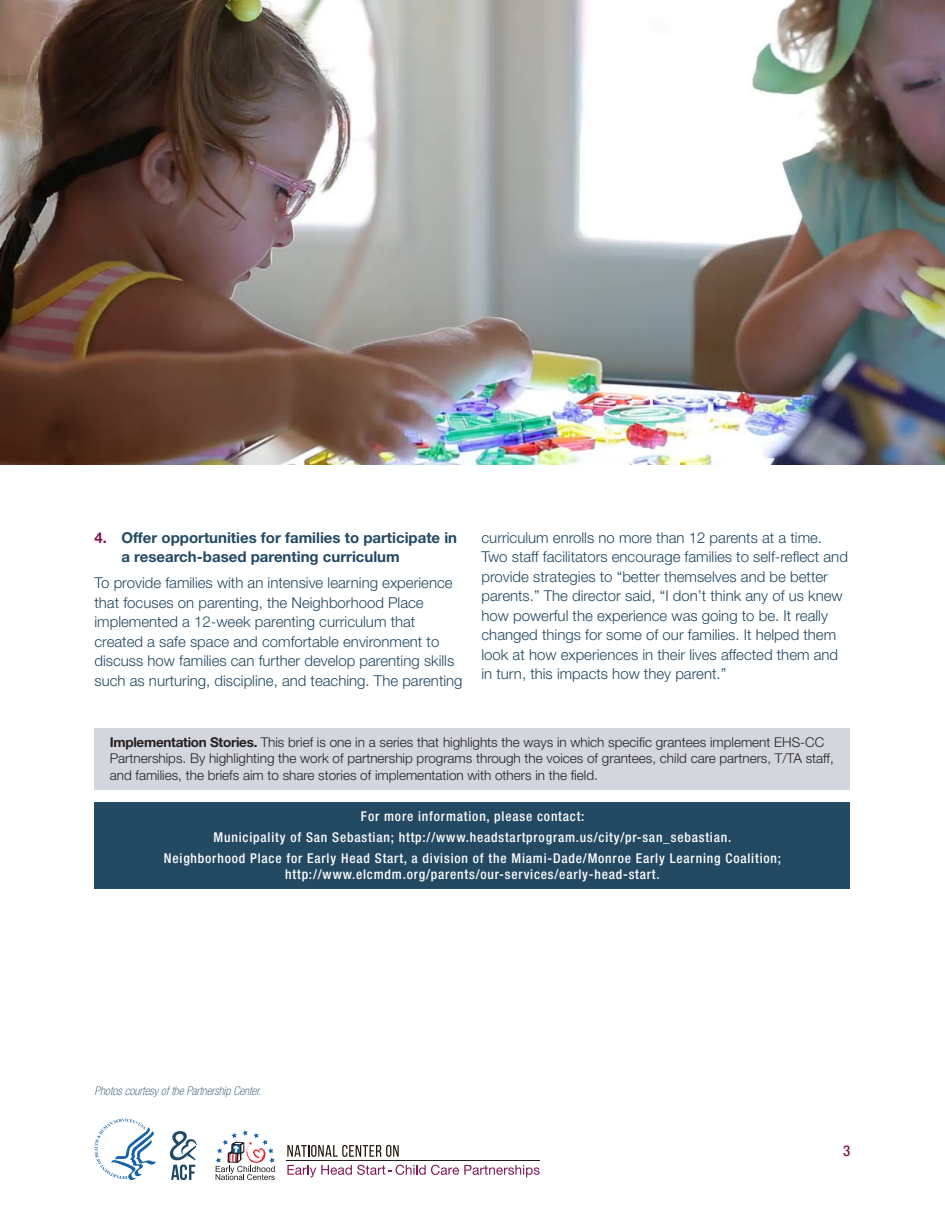
<style>
.page{position:relative;width:945px;height:1215px;background:#fff}
.page>*{position:absolute;margin:0;border:0;box-sizing:border-box;transform-origin:0 0}
.t1{font:300 15px/19.5px "Helvetica Neue LT Std";color:#234963}
.t2{font:700 15px/19.5px "Helvetica Neue LT Std";color:#234963}
.t3{font:500 condensed 15px "Helvetica Neue LT Std";color:#811955}
.t4{font:300 13.5px/16.2px "Helvetica Neue LT Std";color:#231f20}
.t5{font:500 condensed 13.5px/20.7px "Helvetica Neue LT Std";letter-spacing:.06em;color:#fff;text-align:center}
.t6{font:italic 100 condensed 12px "Helvetica Neue LT Std";color:#234963}
.s1{color:#811955}
.s2{font-weight:700}
</style>
<div class="page">
<svg style="left:170px;top:1131px;width:27px;height:49px"></svg>
<svg style="left:95px;top:1119px;width:61px;height:61px"></svg>
<svg style="left:287px;top:1165px;width:253px;height:13px"></svg>
<svg style="left:287px;top:1145px;width:112px;height:12px"></svg>
<hr style="left:287px;top:1161px;width:253px;height:1px;background:#211e1e">
<svg style="left:216px;top:1130px;width:59px;height:50px"></svg>
<div style="left:94px;top:802px;width:756px;height:86px;background:#234963"></div>
<div style="left:94px;top:728px;width:756px;height:62px;background:#d4d6dd"></div>
<img style="left:0;top:0;width:945px;height:465px">
<p class="t2" style="left:122px;top:527px;width:337px;text-indent:-27px"><span class="s1">4.</span> Offer opportunities for families to participate in a research-based parenting curriculum</p>
<p class="t1" style="left:94px;top:573px;width:370px">To provide families with an intensive learning experience that focuses on parenting, the Neighborhood Place implemented a 12-week parenting curriculum that created a safe space and comfortable environment to discuss how families can further develop parenting skills such as nurturing, discipline, and teaching. The parenting</p>
<p class="t1" style="left:482px;top:527px;width:368px">curriculum enrolls no more than 12 parents at a time.<br>Two staff facilitators encourage families to self-reflect and provide strategies to “better themselves and be better parents.” The director said, “I don’t think any of us knew how powerful the experience was going to be. It really changed things for some of our families. It helped them look at how experiences in their lives affected them and in turn, this impacts how they parent.”</p>
<p class="t4" style="left:110px;top:734px;width:726px"><span class="s2">Implementation Stories.</span> This brief is one in a series that highlights the ways in which specific grantees implement EHS-CC<br>Partnerships. By highlighting the work of partnership programs through the voices of grantees, child care partners, T/TA staff, and families, the briefs aim to share stories of implementation with others in the field.</p>
<p class="t5" style="left:214px;top:806px;width:519px">For more information, please contact:<br>Municipality of San Sebastian; http://www.headstartprogram.us/city/pr-san_sebastian.</p>
<p class="t5" style="left:164px;top:850px;width:619px;line-height:16.2px">Neighborhood Place for Early Head Start, a division of the Miami-Dade/Monroe Early Learning Coalition; http://www.elcmdm.org/parents/our-services/early-head-start.</p>
<p class="t6" style="left:94px;top:1084px;width:168px">Photos courtesy of the Partnership Center.</p>
<p class="t3" style="left:843px;top:1142px;width:9px">3</p>
</div>
